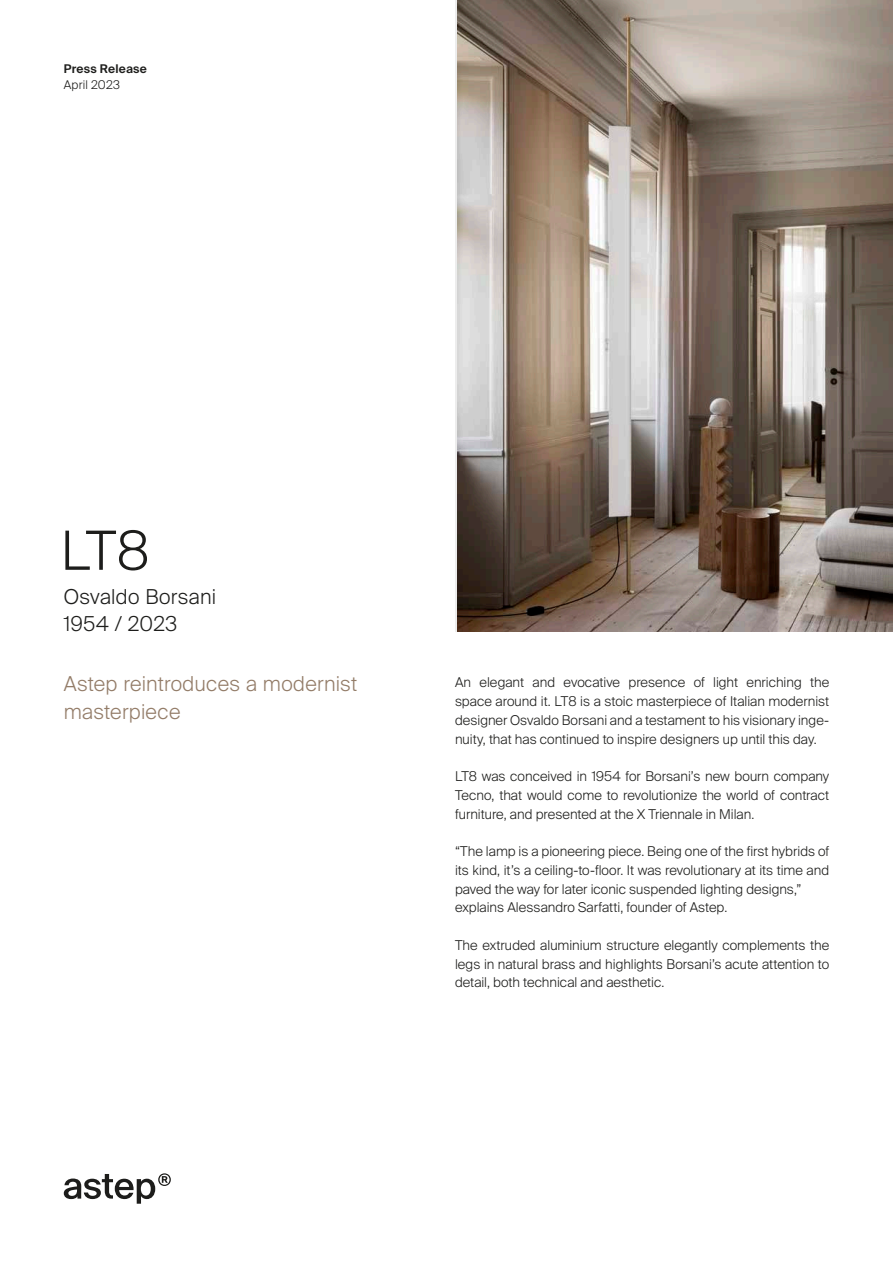
<style>
.page{position:relative;width:893px;height:1263px;background:#fff}
.page>*{position:absolute;margin:0;border:0;box-sizing:border-box;transform-origin:0 0}
.t1{font:54px "Astep Sans Light";color:#1d1d1b}
.t2{font:20.55px/27.8px "Astep Sans Light";letter-spacing:.015em;color:#937c68}
.t3{font:20.55px/27.8px "Astep Sans Light";letter-spacing:.015em;color:#1d1d1b}
.t4{font:13.5px/18.8px "Astep Sans Light";color:#1d1d1b;text-align:justify}
.t5{font:12px "Astep Sans Semibold";letter-spacing:.02em;color:#1d1d1b}
.t6{font:12px "Astep Sans Light";letter-spacing:.02em;color:#1d1d1b}
</style>
<div class="page">
<svg style="left:64px;top:1173px;width:107px;height:31px"></svg>
<img style="left:457px;top:0;width:436px;height:631px">
<p class="t5" style="left:64px;top:61px;width:85px">Press Release</p>
<p class="t6" style="left:64px;top:78px;width:58px">April 2023</p>
<h1 class="t1" style="left:61px;top:519px;width:90px">LT8</h1>
<h2 class="t3" style="left:64px;top:583px;width:154px">Osvaldo Borsani<br>1954 / 2023</h2>
<h2 class="t2" style="left:64px;top:670px;width:295px">Astep reintroduces a modernist masterpiece</h2>
<p class="t4" style="left:455px;top:673px;width:376px">An elegant and evocative presence of light enriching the space around it. LT8 is a stoic masterpiece of Italian modernist designer Osvaldo Borsani and a testament to his visionary inge&shy;nuity, that has continued to inspire designers up until this day.</p>
<p class="t4" style="left:455px;top:767px;width:376px">LT8 was conceived in 1954 for Borsani’s new bourn company Tecno, that would come to revolutionize the world of contract furniture, and presented at the X Triennale in Milan.</p>
<p class="t4" style="left:455px;top:842px;width:376px;text-align:left">“The lamp is a pioneering piece. Being one of the first hybrids of its kind, it’s a ceiling-to-floor. It was revolutionary at its time and paved the way for later iconic suspended lighting designs,” explains Alessandro Sarfatti, founder of Astep.</p>
<p class="t4" style="left:455px;top:936px;width:376px">The extruded aluminium structure elegantly complements the legs in natural brass and highlights Borsani’s acute attention to detail, both technical and aesthetic.</p>
</div>
